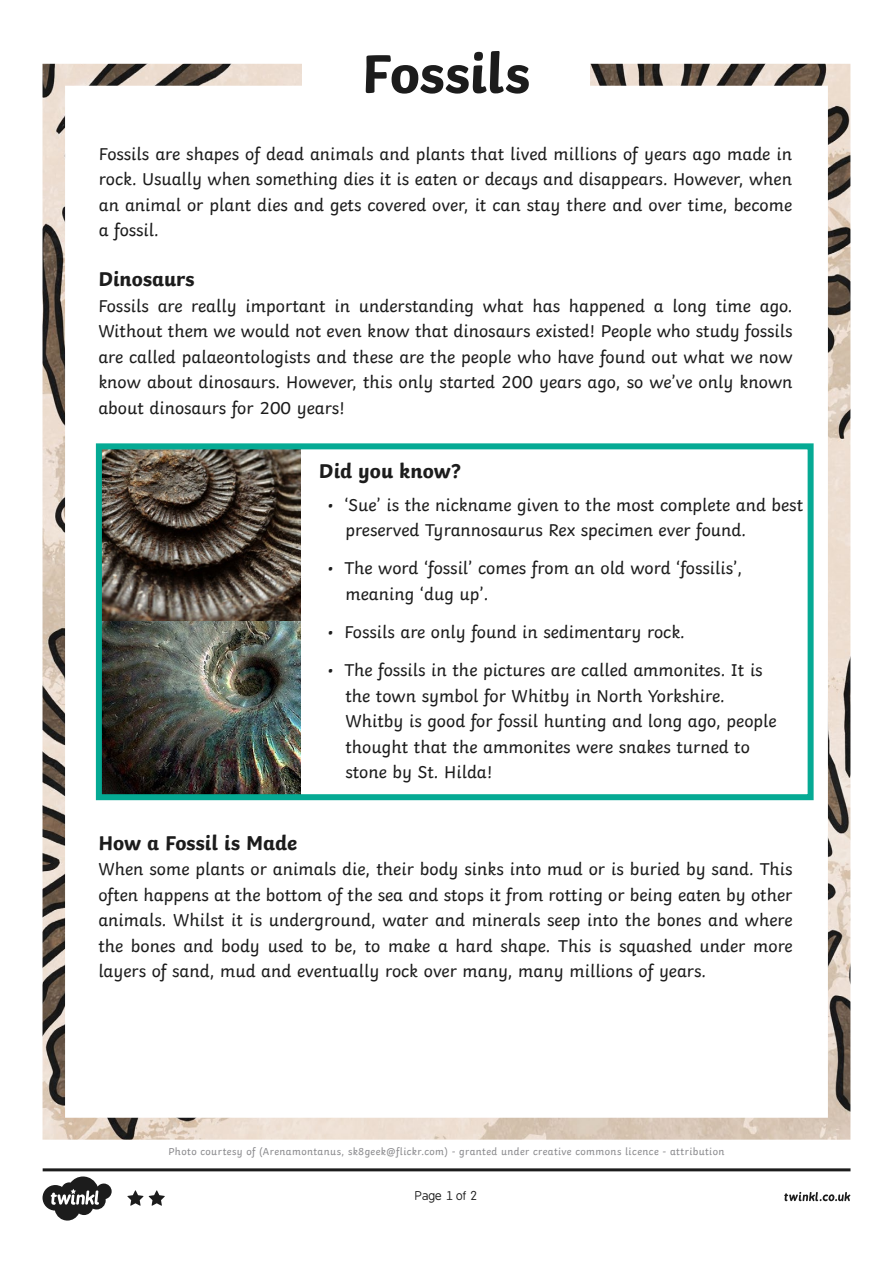
<style>
.page{position:relative;width:893px;height:1263px;background:#fff}
.page>*{position:absolute;margin:0;border:0;box-sizing:border-box;transform-origin:0 0}
.t1{font:700 57px "Twinkl";letter-spacing:-.01em;color:#1c1c1c}
.Sub_Header{font:700 21px "Twinkl";color:#1c1c1c}
.Main_Body{font:18px/25.5px "Twinkl";color:#1c1c1c;text-align:justify}
.t2{font:12px "B Preplay";letter-spacing:-.025em;color:#1c1c1c}
.Attribution{font:10.5px "Twinkl";letter-spacing:.035em;color:#8a8a8d}
</style>
<div class="page">
<svg style="left:43px;top:1168px;width:807px;height:52px"></svg>
<img style="left:43px;top:64px;width:807px;height:1076px">
<div style="left:302px;top:0;width:288px;height:133px;background:#fff"></div>
<svg style="left:93px;top:440px;width:724px;height:363px"></svg>
<p class="t1" style="left:362px;top:27px;width:170px">Fossils</p>
<p class="Main_Body" style="left:99px;top:139px;width:695px">Fossils are shapes of dead animals and plants that lived millions of years ago made in rock. Usually when something dies it is eaten or decays and disappears. However, when an animal or plant dies and gets covered over, it can stay there and over time, become a fossil.</p>
<p class="Sub_Header" style="left:98px;top:262px;width:98px">Dinosaurs</p>
<p class="Main_Body" style="left:98px;top:291px;width:696px">Fossils are really important in understanding what has happened a long time ago.<br>Without them we would not even know that dinosaurs existed! People who study fossils are called palaeontologists and these are the people who have found out what we now know about dinosaurs. However, this only started 200 years ago, so we’ve only known about dinosaurs for 200 years!</p>
<p class="Sub_Header" style="left:319px;top:453px;width:143px">Did you know?</p>
<p class="Main_Body" style="left:345px;top:490px;width:459px;text-indent:-18px">• ‘Sue’ is the nickname given to the most complete and best preserved Tyrannosaurus Rex specimen ever found.</p>
<p class="Main_Body" style="left:345px;top:554px;width:398px;text-indent:-18px">• The word ‘fossil’ comes from an old word ‘fossilis’, meaning ‘dug up’.</p>
<p class="Main_Body" style="left:327px;top:618px;width:359px">• Fossils are only found in sedimentary rock.</p>
<p class="Main_Body" style="left:345px;top:656px;width:433px;text-align:left;text-indent:-18px">• The fossils in the pictures are called ammonites. It is the town symbol for Whitby in North Yorkshire.<br>Whitby is good for fossil hunting and long ago, people thought that the ammonites were snakes turned to stone by St. Hilda!</p>
<p class="Sub_Header" style="left:98px;top:825px;width:200px">How a Fossil is Made</p>
<p class="Main_Body" style="left:98px;top:855px;width:696px">When some plants or animals die, their body sinks into mud or is buried by sand. This often happens at the bottom of the sea and stops it from rotting or being eaten by other animals. Whilst it is underground, water and minerals seep into the bones and where the bones and body used to be, to make a hard shape. This is squashed under more layers of sand, mud and eventually rock over many, many millions of years.</p>
<p class="Attribution" style="left:169px;top:1143px;width:557px">Photo courtesy of (Arenamontanus, sk8geek@flickr.com) - granted under creative commons licence - attribution</p>
<p class="t2" style="left:415px;top:1189px;width:64px">Page 1 of 2</p>
</div>
